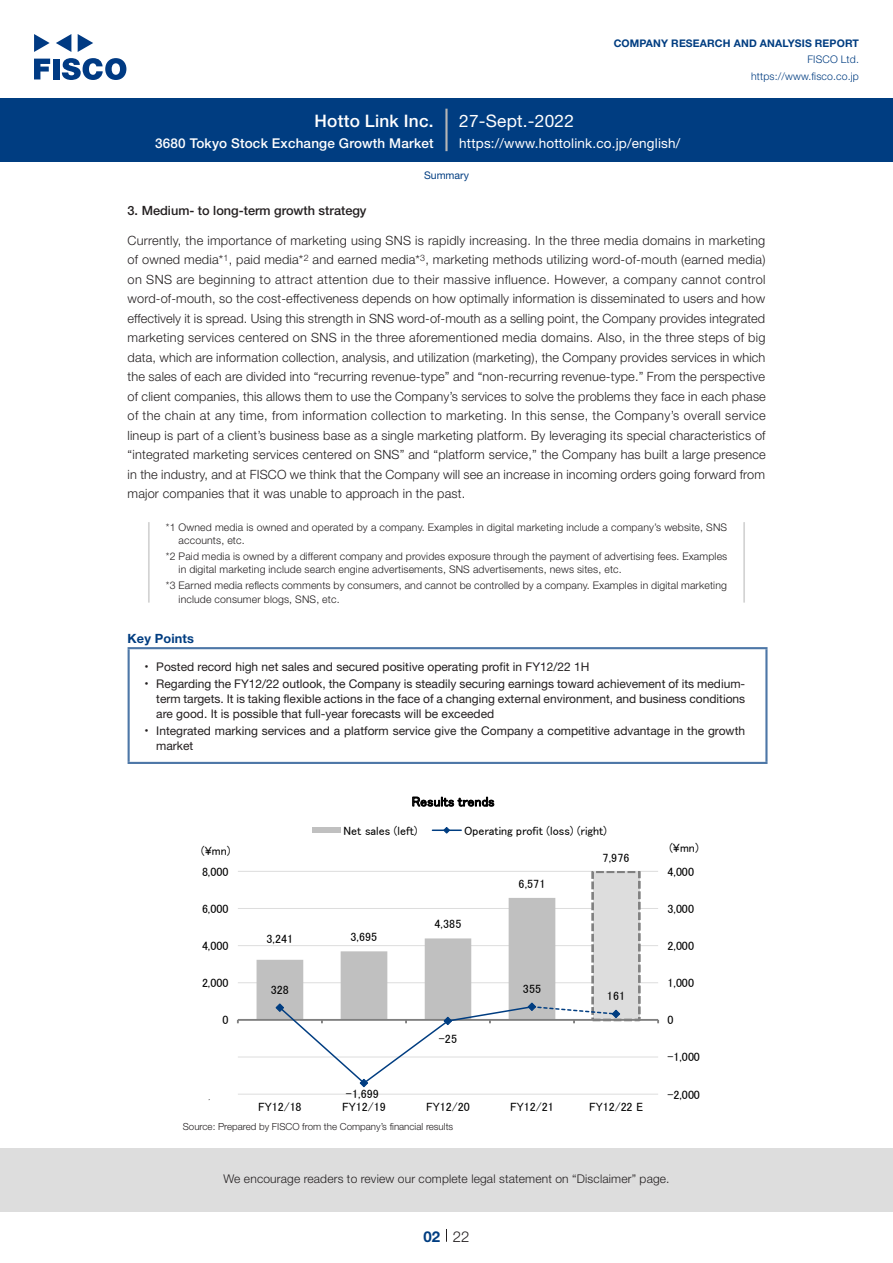
<style>
.page{position:relative;width:893px;height:1263px;background:#fff}
.page>*{position:absolute;margin:0;border:0;box-sizing:border-box;transform-origin:0 0}
.t1{font:17.25px "Helvetica Neue LT Std";letter-spacing:.015em;color:#fff}
.t2{font:500 17.25px "Helvetica Neue LT Std";letter-spacing:.015em;color:#fff}
.t3{font:300 15px "Helvetica Neue LT Std";color:#231f20}
.t4{font:700 15px "Helvetica Neue LT Std";color:#003d81}
.t5{font:13.5px "Helvetica Neue LT Std";letter-spacing:.015em;color:#fff}
.t6{font:500 13.5px "Helvetica Neue LT Std";letter-spacing:.015em;color:#fff}
.t7{font:13.5px "MS P Gothic";letter-spacing:.01em;color:#000}
.t8{font:300 12.75px/19.5px "Helvetica Neue LT Std";letter-spacing:.015em;color:#231f20;text-align:right}
.t9{font:500 12.75px "Helvetica Neue LT Std";color:#231f20}
.t10{font:700 12.75px "Helvetica Neue LT Std";letter-spacing:.015em;color:#003d81}
.t11{font:12px/17.1px "Helvetica Neue LT Std";color:#231f20}
.t12{font:12px "MS P Gothic";color:#000}
.t13{font:300 12px "Helvetica Neue LT Std";letter-spacing:.015em;color:#231f20}
.t14{font:300 10.5px/13.5px "Helvetica Neue LT Std";letter-spacing:.015em;color:#231f20}
.t15{font:700 10.5px "Helvetica Neue LT Std";letter-spacing:.015em;color:#003d81}
.t16{font:300 10.5px/16.5px "Helvetica Neue LT Std";letter-spacing:.015em;color:#003d81;text-align:right}
.t17{font:10.5px "Helvetica Neue LT Std";color:#003d81}
.t18{font:300 9.75px "Helvetica Neue LT Std";color:#231f20}
.t19{font:300 8.85px "Helvetica Neue LT Std";color:#231f20}
.t20{font:7.2px "Helvetica Neue LT Std";color:#231f20}
.s1{font-size:12.75px}
</style>
<div class="page">
<div style="left:0;top:1148px;width:893px;height:64px;background:#ddd"></div>
<svg style="left:34px;top:59px;width:16px;height:20px"></svg>
<div style="left:53px;top:59px;width:6px;height:20px;background:#003a83"></div>
<svg style="left:62px;top:58px;width:64px;height:22px"></svg>
<svg style="left:34px;top:34px;width:16px;height:18px"></svg>
<svg style="left:78px;top:34px;width:15px;height:18px"></svg>
<svg style="left:56px;top:34px;width:15px;height:18px"></svg>
<div style="left:0;top:98px;width:893px;height:64px;background:#003d81"></div>
<hr style="left:445px;top:109px;width:3px;height:42px;background:#b5b5b6">
<svg style="left:446px;top:1229px;width:1px;height:13px"></svg>
<hr style="left:148px;top:522px;width:2px;height:81px;background:#d3d3d3">
<hr style="left:743px;top:522px;width:2px;height:81px;background:#d3d3d3">
<hr style="left:128px;top:649px;width:2px;height:113px;background:#4d77a7">
<hr style="left:128px;top:647px;width:639px;height:2px;background:#4d77a7">
<hr style="left:765px;top:649px;width:2px;height:113px;background:#4d77a7">
<hr style="left:128px;top:762px;width:639px;height:2px;background:#4d77a7">
<hr style="left:238px;top:1094px;width:420px;height:1px;background:#ddd">
<hr style="left:238px;top:1057px;width:420px;height:1px;background:#ddd">
<hr style="left:238px;top:982px;width:420px;height:1px;background:#ddd">
<hr style="left:238px;top:945px;width:420px;height:1px;background:#ddd">
<hr style="left:238px;top:908px;width:420px;height:1px;background:#ddd">
<hr style="left:238px;top:871px;width:420px;height:1px;background:#ddd">
<div style="left:593px;top:872px;width:46px;height:148px;background:#ddd"></div>
<div style="left:591px;top:871px;width:50px;height:150px;border:3px dashed #808080"></div>
<hr style="left:238px;top:1019px;width:420px;height:2px;background:#808080">
<svg style="left:257px;top:898px;width:364px;height:190px"></svg>
<div style="left:312px;top:827px;width:28px;height:6px;background:#c0c0c0"></div>
<hr style="left:432px;top:829px;width:29px;height:2px;background:#003d81">
<svg style="left:443px;top:827px;width:8px;height:7px"></svg>
<h1 class="t2" style="left:315px;top:110px;width:121px">Hotto Link Inc.</h1>
<p class="t6" style="left:155px;top:135px;width:280px">3680 Tokyo Stock Exchange Growth Market</p>
<h1 class="t1" style="left:459px;top:110px;width:116px">27-Sept.-2022</h1>
<p class="t15" style="left:614px;top:37px;width:247px">COMPANY RESEARCH AND ANALYSIS REPORT</p>
<p class="t16" style="left:751px;top:51px;width:109px">FISCO Ltd. https://www.fisco.co j p.</p>
<p class="t5" style="left:459px;top:135px;width:223px">https://www.hottolink.co j p. /english/</p>
<p class="t17" style="left:424px;top:169px;width:46px">Summary</p>
<p class="t9" style="left:128px;top:203px;width:241px">3. Medium- to long-term growth strategy</p>
<p class="t8" style="left:128px;top:230px;width:639px">Currently, the importance of marketing using SNS is rapidly increasing In. the three media domains in marketing marketing methods utilizing word-of-mouth (earned media(</p>
<p class="t19" style="left:299px;top:253px;width:11px">2<span class="s1">*</span></p>
<p class="t19" style="left:420px;top:253px;width:10px">3<span class="s1">,</span></p>
<p class="t19" style="left:224px;top:253px;width:10px">1<span class="s1">,</span></p>
<p class="t8" style="left:128px;top:250px;width:640px;text-align:left">of owned media*<br>on SNS are beginning to attract attention due to their massive influence. However a, company cannot control word-of-mouth, so the cost-effectiveness depends on how optimally information is disseminated to users and how effectively isit spread. Using this strength in SNS word-of-mouth as a selling point, the Company provides integrated marketing services centered on SNS in the three aforementioned media domains. Also in, the three steps of big data, which are information collection, analysis, and utilization (marketing ,) the Company provides services in which the sales of each are divided into “recurring revenue-type” and “non-recurring revenue-type.” From the perspective of client companies, this allows them to use the Company s’ services to solve the problems they face in each phase of the chain at any time, from information collection to marketing In. this sense, the Company s’ overall service lineup is part of a client s’ business base as a single marketing platform. By leveraging its special characteristics of “integrated marketing services centered on SNS” and “platform service,” the Company has built a large presence in the industry, and at FISCO we think that the Company will see an increase in incoming orders going forward from major companies that it was unable to approach in the past.</p>
<p class="t14" style="left:179px;top:520px;width:550px;text-indent:-13px">1* Owned media is owned and operated by a company. Examples in digital marketing include a company s’ website, SNS accounts, etc.</p>
<p class="t14" style="left:179px;top:549px;width:550px;text-indent:-13px">2* Paid media is owned by a different company and provides exposure through the payment of advertising fees. Examples in digital marketing include search engine advertisements, SNS advertisements, news sites, etc.</p>
<p class="t14" style="left:179px;top:578px;width:550px;text-indent:-13px">3* Earned media reflects comments by consumers, and cannot be controlled by a company. Examples in digital marketing include consumer blogs, SNS, etc.</p>
<p class="t10" style="left:128px;top:630px;width:68px">Key Points</p>
<p class="t11" style="left:156px;top:658px;width:435px">Posted record high net sales and secured positive operating profit in FY12/22 H1</p>
<p class="t8" style="left:236px;top:250px;width:64px">paid media</p>
<p class="t8" style="left:313px;top:250px;width:109px">and earned media*</p>
<p class="t20" style="left:145px;top:662px;width:5px">•</p>
<p class="t20" style="left:145px;top:679px;width:5px">•</p>
<p class="t20" style="left:145px;top:726px;width:5px">•</p>
<p class="t11" style="left:156px;top:675px;width:590px">Regarding the FY12/22 outlook, the Company is steadily securing earnings toward achievement of its medium-</p>
<p class="t11" style="left:156px;top:690px;width:590px">term targets isIt. taking flexible actions in the face of a changing external environment, and business conditions</p>
<p class="t11" style="left:156px;top:705px;width:590px">are good isIt. possible that full-year forecasts will be exceeded<br>Integrated marking services and a platform service give the Company a competitive advantage in the growth</p>
<p class="t11" style="left:156px;top:737px;width:39px">market</p>
<p class="t7" style="left:412px;top:795px;width:84px">Results trends</p>
<p class="t12" style="left:464px;top:824px;width:144px">Operating profit (loss) (right(</p>
<p class="t12" style="left:344px;top:824px;width:76px">Net sales (left)</p>
<p class="t12" style="left:201px;top:845px;width:31px">(¥mn(</p>
<p class="t12" style="left:669px;top:842px;width:31px">¥( mn)</p>
<p class="t12" style="left:603px;top:851px;width:28px">7,976</p>
<p class="t12" style="left:202px;top:865px;width:28px">8,000</p>
<p class="t12" style="left:202px;top:902px;width:28px">6,000</p>
<p class="t12" style="left:202px;top:940px;width:28px">4,000</p>
<p class="t12" style="left:202px;top:977px;width:28px">2,000</p>
<p class="t12" style="left:222px;top:1014px;width:8px">0</p>
<p class="t12" style="left:266px;top:932px;width:28px">3,241</p>
<p class="t12" style="left:271px;top:983px;width:20px">328</p>
<p class="t12" style="left:258px;top:1101px;width:45px">FY12/18</p>
<p class="t12" style="left:350px;top:931px;width:28px">3,695</p>
<p class="t12" style="left:346px;top:1088px;width:34px">-1,699</p>
<p class="t12" style="left:342px;top:1101px;width:45px">FY12/19</p>
<p class="t12" style="left:435px;top:918px;width:28px">4,385</p>
<p class="t12" style="left:439px;top:1033px;width:20px">-25</p>
<p class="t12" style="left:426px;top:1101px;width:45px">FY12/20</p>
<p class="t18" style="left:183px;top:1120px;width:272px">Source: Prepared by FISCO from the Company s’ financial results</p>
<p class="t12" style="left:519px;top:877px;width:28px">6,571</p>
<p class="t12" style="left:523px;top:982px;width:20px">355</p>
<p class="t12" style="left:510px;top:1101px;width:45px">FY12/21</p>
<p class="t12" style="left:607px;top:990px;width:20px">161</p>
<p class="t12" style="left:589px;top:1101px;width:56px">FY12/22 E</p>
<p class="t12" style="left:668px;top:865px;width:28px">4,000</p>
<p class="t12" style="left:668px;top:902px;width:28px">3,000</p>
<p class="t12" style="left:668px;top:940px;width:28px">2,000</p>
<p class="t12" style="left:668px;top:977px;width:28px">1,000</p>
<p class="t12" style="left:668px;top:1014px;width:8px">0</p>
<p class="t12" style="left:668px;top:1051px;width:34px">-1,000</p>
<p class="t12" style="left:668px;top:1088px;width:34px">-2,000</p>
<p class="t13" style="left:223px;top:1171px;width:448px">We encourage readers to review our complete legal statement on “Disclaimer” page.</p>
<p class="t4" style="left:423px;top:1227px;width:18px">02</p>
<p class="t3" style="left:453px;top:1227px;width:18px">22</p>
</div>
